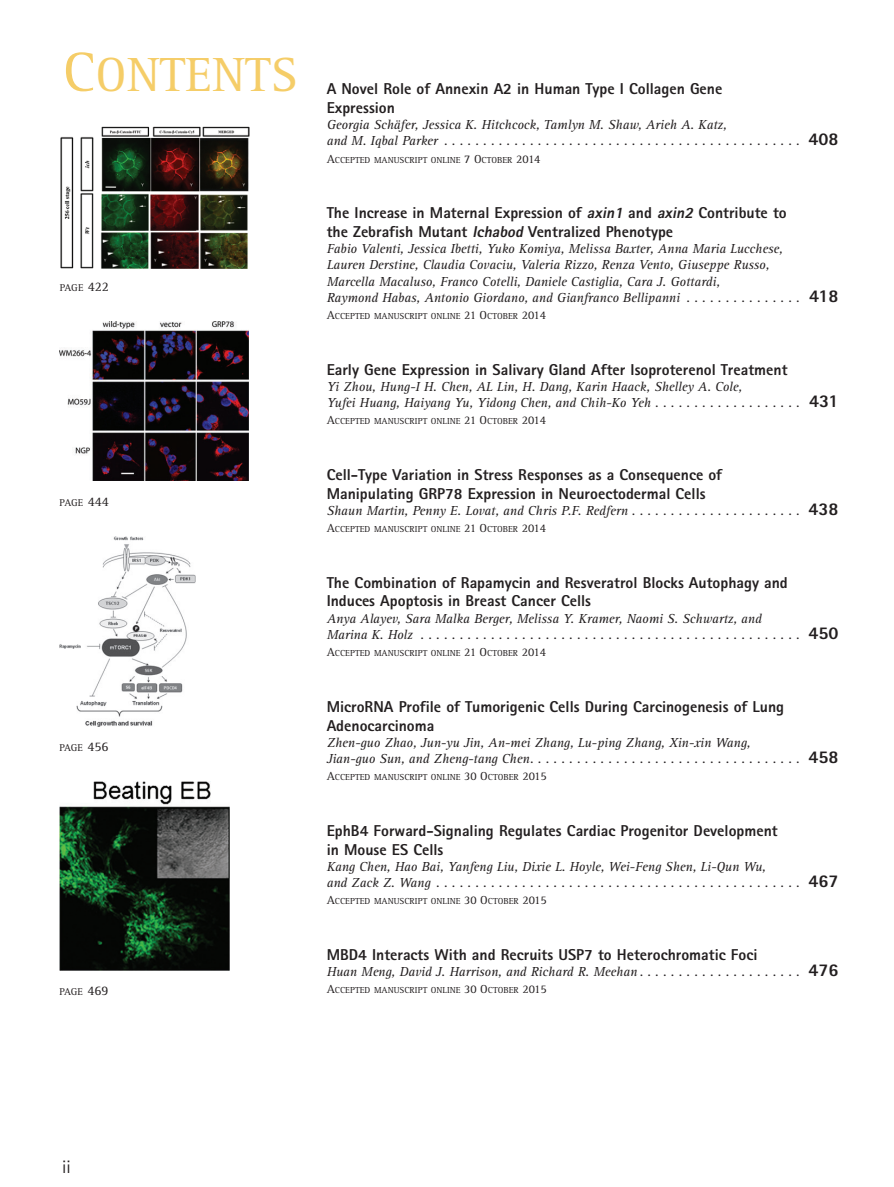
<style>
.page{position:relative;width:894px;height:1187px;background:#fff}
.page>*{position:absolute;margin:0;border:0;box-sizing:border-box;transform-origin:0 0}
.t1{font:49.5px "Rotis Serif";color:#f5cd68}
.t2{font:18px "Rotis Sans Serif";color:#231f20}
.t3{font:800 15.75px/18.9px "Rotis Sans Serif";color:#231f20}
.t4{font:italic 13.5px/16.2px "Rotis Serif";letter-spacing:-.005em;color:#231f20}
.t5{font:10.2px "Rotis Serif";letter-spacing:-.035em;color:#231f20}
.t6{font:9px "Rotis Serif";color:#231f20}
.s1{font-size:57px}
.s2{font-size:13.5px}
.s3{font-family:"Rotis Sans Serif";font-weight:800;font-style:normal;font-size:18px}
.s4{font-size:12px}
.s5{font-style:italic}
</style>
<div class="page">
<img style="left:60px;top:127px;width:189px;height:142px">
<img style="left:59px;top:321px;width:189px;height:160px">
<img style="left:59px;top:536px;width:136px;height:190px">
<img style="left:59px;top:782px;width:170px;height:189px">
<h1 class="t1" style="left:63px;top:56px;width:236px"><span class="s1">C</span>ONTENTS</h1>
<p class="t5" style="left:60px;top:283px;width:51px">PAGE <span class="s2">422</span></p>
<p class="t5" style="left:60px;top:498px;width:51px">PAGE <span class="s2">444</span></p>
<p class="t5" style="left:59px;top:743px;width:51px">PAGE <span class="s2">456</span></p>
<p class="t5" style="left:59px;top:987px;width:51px">PAGE <span class="s2">469</span></p>
<p class="t3" style="left:326px;top:81px;width:397px">A Novel Role of Annexin A2 in Human Type I Collagen Gene<br>Expression</p>
<p class="t4" style="left:326px;top:118px;width:513px">Georgia Schäfer, Jessica K. Hitchcock, Tamlyn M. Shaw, Arieh A. Katz,<br>and M. Iqbal Parker . . . . . . . . . . . . . . . . . . . . . . . . . . . . . . . . . . . . . . . . . . . . . . <span class="s3">408</span></p>
<p class="t6" style="left:326px;top:156px;width:215px"><span class="s4">A</span>CCEPTED MANUSCRIPT ONLINE <span class="s4">7 O</span>CTOBER <span class="s4">2014</span></p>
<p class="t3" style="left:326px;top:205px;width:461px">The Increase in Maternal Expression of <span class="s5">axin1</span> and <span class="s5">axin2</span> Contribute to the Zebrafish Mutant <span class="s5">Ichabod</span> Ventralized Phenotype</p>
<p class="t4" style="left:326px;top:242px;width:513px">Fabio Valenti, Jessica Ibetti, Yuko Komiya, Melissa Baxter, Anna Maria Lucchese,<br>Lauren Derstine, Claudia Covaciu, Valeria Rizzo, Renza Vento, Giuseppe Russo,<br>Marcella Macaluso, Franco Cotelli, Daniele Castiglia, Cara J. Gottardi,<br>Raymond Habas, Antonio Giordano, and Gianfranco Bellipanni . . . . . . . . . . . . . . . <span class="s3">418</span></p>
<p class="t6" style="left:326px;top:313px;width:221px"><span class="s4">A</span>CCEPTED MANUSCRIPT ONLINE <span class="s4">21 O</span>CTOBER <span class="s4">2014</span></p>
<p class="t3" style="left:326px;top:361px;width:462px">Early Gene Expression in Salivary Gland After Isoproterenol Treatment</p>
<p class="t4" style="left:326px;top:379px;width:513px">Yi Zhou, Hung-I H. Chen, AL Lin, H. Dang, Karin Haack, Shelley A. Cole,<br>Yufei Huang, Haiyang Yu, Yidong Chen, and Chih-Ko Yeh . . . . . . . . . . . . . . . . . . . <span class="s3">431</span></p>
<p class="t6" style="left:326px;top:418px;width:221px"><span class="s4">A</span>CCEPTED MANUSCRIPT ONLINE <span class="s4">21 O</span>CTOBER <span class="s4">2014</span></p>
<p class="t3" style="left:326px;top:466px;width:397px">Cell-Type Variation in Stress Responses as a Consequence of<br>Manipulating GRP78 Expression in Neuroectodermal Cells</p>
<p class="t4" style="left:326px;top:503px;width:513px">Shaun Martin, Penny E. Lovat, and Chris P.F. Redfern . . . . . . . . . . . . . . . . . . . . . . <span class="s3">438</span></p>
<p class="t6" style="left:326px;top:526px;width:221px"><span class="s4">A</span>CCEPTED MANUSCRIPT ONLINE <span class="s4">21 O</span>CTOBER <span class="s4">2014</span></p>
<p class="t3" style="left:326px;top:574px;width:462px">The Combination of Rapamycin and Resveratrol Blocks Autophagy and<br>Induces Apoptosis in Breast Cancer Cells</p>
<p class="t4" style="left:326px;top:611px;width:513px">Anya Alayev, Sara Malka Berger, Melissa Y. Kramer, Naomi S. Schwartz, and<br>Marina K. Holz . . . . . . . . . . . . . . . . . . . . . . . . . . . . . . . . . . . . . . . . . . . . . . . . . <span class="s3">450</span></p>
<p class="t6" style="left:326px;top:650px;width:221px"><span class="s4">A</span>CCEPTED MANUSCRIPT ONLINE <span class="s4">21 O</span>CTOBER <span class="s4">2014</span></p>
<p class="t3" style="left:326px;top:698px;width:458px">MicroRNA Profile of Tumorigenic Cells During Carcinogenesis of Lung<br>Adenocarcinoma</p>
<p class="t4" style="left:326px;top:735px;width:513px">Zhen-guo Zhao, Jun-yu Jin, An-mei Zhang, Lu-ping Zhang, Xin-xin Wang,<br>Jian-guo Sun, and Zheng-tang Chen . . . . . . . . . . . . . . . . . . . . . . . . . . . . . . . . . . . <span class="s3">458</span></p>
<p class="t6" style="left:326px;top:774px;width:221px"><span class="s4">A</span>CCEPTED MANUSCRIPT ONLINE <span class="s4">30 O</span>CTOBER <span class="s4">2015</span></p>
<p class="t3" style="left:326px;top:822px;width:452px">EphB4 Forward-Signaling Regulates Cardiac Progenitor Development in Mouse ES Cells</p>
<p class="t4" style="left:326px;top:859px;width:513px">Kang Chen, Hao Bai, Yanfeng Liu, Dixie L. Hoyle, Wei-Feng Shen, Li-Qun Wu,<br>and Zack Z. Wang . . . . . . . . . . . . . . . . . . . . . . . . . . . . . . . . . . . . . . . . . . . . . . . <span class="s3">467</span></p>
<p class="t6" style="left:326px;top:898px;width:221px"><span class="s4">A</span>CCEPTED MANUSCRIPT ONLINE <span class="s4">30 O</span>CTOBER <span class="s4">2015</span></p>
<p class="t3" style="left:326px;top:946px;width:432px">MBD4 Interacts With and Recruits USP7 to Heterochromatic Foci</p>
<p class="t4" style="left:326px;top:964px;width:513px">Huan Meng, David J. Harrison, and Richard R. Meehan . . . . . . . . . . . . . . . . . . . . . <span class="s3">476</span></p>
<p class="t6" style="left:326px;top:987px;width:221px"><span class="s4">A</span>CCEPTED MANUSCRIPT ONLINE <span class="s4">30 O</span>CTOBER <span class="s4">2015</span></p>
<h2 class="t2" style="left:62px;top:1160px;width:10px">ii</h2>
</div>
